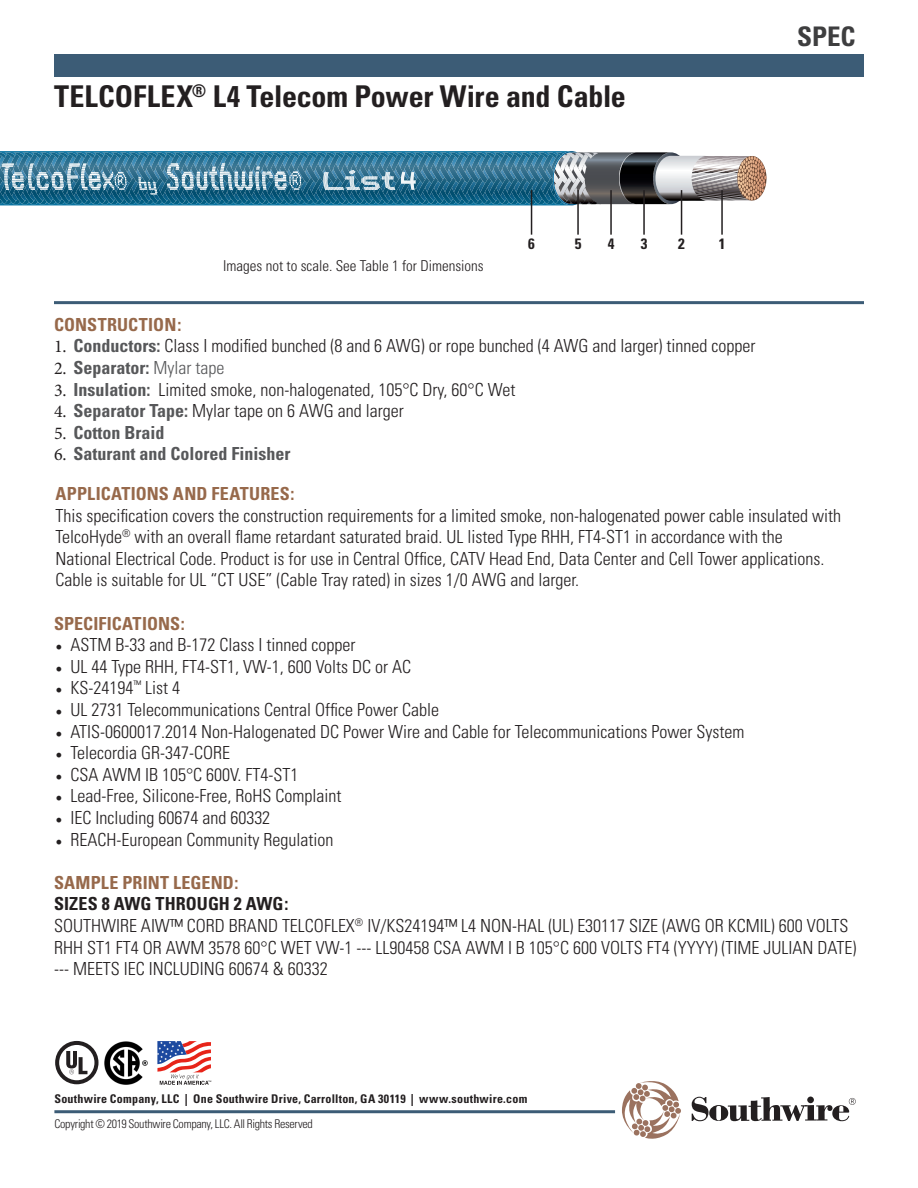
<style>
.page{position:relative;width:918px;height:1188px;background:#fff}
.page>*{position:absolute;margin:0;border:0;box-sizing:border-box;transform-origin:0 0}
.t1{font:700 condensed 30px "Univers";letter-spacing:-.005em;color:#231f20}
.t2{font:700 condensed 27px "Univers";color:#3e3e3f}
.t3{font:300 condensed 18px/21.6px "Univers LT Std";color:#231f20}
.t4{font:700 condensed 18px "Univers";letter-spacing:.01em;color:#97694b}
.t5{font:700 condensed 18px "Univers";color:#57585a}
.t6{font:700 condensed 18px "Univers";letter-spacing:.005em;color:#231f20}
.t7{font:300 condensed 15px "Univers LT Std";color:#231f20}
.t8{font:700 condensed 15px "Univers LT Std";color:#231f20}
.t9{font:700 condensed 12px "Univers";letter-spacing:.025em;color:#231f20}
.t10{font:300 condensed 12px "Univers LT Std";letter-spacing:-.02em;color:#231f20}
.t11{font:3.45px "Helvetica Neue LT Std";color:#231f20}
.s1{font-family:"Minion Pro";font-weight:400;font-stretch:normal}
.s2{font-family:"Univers";font-weight:700;color:#57585a}
.s3{font-family:"Minion Pro";font-weight:400;font-stretch:normal;color:#231f20}
.s4{font-weight:300}
</style>
<div class="page">
<svg style="left:622px;top:1081px;width:59px;height:58px"></svg>
<svg style="left:692px;top:1097px;width:164px;height:24px"></svg>
<hr style="left:54px;top:1110px;width:561px;height:3px;background:#3c5c76">
<div style="left:54px;top:55px;width:810px;height:22px;background:#3c5c76"></div>
<hr style="left:54px;top:301px;width:810px;height:3px;background:#3c5c76">
<svg style="left:55px;top:1041px;width:44px;height:43px"></svg>
<img style="left:104px;top:1041px;width:44px;height:44px">
<svg style="left:157px;top:1041px;width:54px;height:44px"></svg>
<svg style="left:0;top:151px;width:766px;height:54px;background:#528197"></svg>
<hr style="left:721px;top:190px;width:2px;height:45px;background:#231f20">
<hr style="left:681px;top:190px;width:1px;height:45px;background:#231f20">
<hr style="left:643px;top:190px;width:2px;height:45px;background:#231f20">
<hr style="left:610px;top:190px;width:2px;height:45px;background:#231f20">
<hr style="left:577px;top:190px;width:2px;height:45px;background:#231f20">
<hr style="left:531px;top:190px;width:1px;height:45px;background:#231f20">
<p class="t1" style="left:54px;top:78px;width:573px">TELCOFLEX<sup>®</sup> L4 Telecom Power Wire and Cable</p>
<p class="t7" style="left:223px;top:257px;width:262px">Images not to scale. See Table 1 for Dimensions</p>
<p class="t8" style="left:528px;top:234px;width:8px">6</p>
<p class="t8" style="left:575px;top:234px;width:8px">5</p>
<p class="t8" style="left:608px;top:234px;width:8px">4</p>
<p class="t8" style="left:641px;top:234px;width:8px">3</p>
<p class="t8" style="left:678px;top:234px;width:8px">2</p>
<p class="t8" style="left:719px;top:234px;width:8px">1</p>
<p class="t2" style="left:797px;top:20px;width:60px">SPEC</p>
<p class="t4" style="left:54px;top:313px;width:129px">CONSTRUCTION:</p>
<p class="t3" style="left:54px;top:335px;width:703px"><span class="s1">1.</span> <span class="s2">Conductors:</span> Class I modified bunched (8 and 6 AWG) or rope bunched (4 AWG and larger) tinned copper</p>
<p class="t5" style="left:54px;top:357px;width:172px"><span class="s3">2.</span> Separator: <span class="s4">Mylar tape</span></p>
<p class="t3" style="left:54px;top:378px;width:463px"><span class="s1">3.</span> <span class="s2">Insulation:</span> Limited smoke, non-halogenated, 105°C Dry, 60°C Wet</p>
<p class="t3" style="left:54px;top:400px;width:351px"><span class="s1">4.</span> <span class="s2">Separator Tape:</span> Mylar tape on 6 AWG and larger</p>
<p class="t5" style="left:54px;top:421px;width:112px"><span class="s3">5.</span> Cotton Braid</p>
<p class="t5" style="left:54px;top:443px;width:238px"><span class="s3">6.</span> Saturant and Colored Finisher</p>
<p class="t4" style="left:56px;top:483px;width:241px">APPLICATIONS AND FEATURES:</p>
<p class="t3" style="left:56px;top:504px;width:787px">This specification covers the construction requirements for a limited smoke, non-halogenated power cable insulated with</p>
<p class="t3" style="left:56px;top:526px;width:729px">TelcoHyde<sup>®</sup> with an overall flame retardant saturated braid. UL listed Type RHH, FT4-ST1 in accordance with the</p>
<p class="t3" style="left:56px;top:548px;width:770px">National Electrical Code. Product is for use in Central Office, CATV Head End, Data Center and Cell Tower applications.</p>
<p class="t3" style="left:56px;top:569px;width:525px">Cable is suitable for UL “CT USE” (Cable Tray rated) in sizes 1/0 AWG and larger.</p>
<p class="t4" style="left:54px;top:612px;width:132px">SPECIFICATIONS:</p>
<p class="t3" style="left:56px;top:634px;width:301px"><span class="s1">•</span> ASTM B-33 and B-172 Class I tinned copper</p>
<p class="t3" style="left:56px;top:656px;width:357px"><span class="s1">•</span> UL 44 Type RHH, FT4-ST1, VW-1, 600 Volts DC or AC</p>
<p class="t3" style="left:56px;top:677px;width:126px"><span class="s1">•</span> KS-24194<sup>™</sup> List 4</p>
<p class="t3" style="left:56px;top:699px;width:385px"><span class="s1">•</span> UL 2731 Telecommunications Central Office Power Cable</p>
<p class="t3" style="left:56px;top:720px;width:691px"><span class="s1">•</span> ATIS-0600017.2014 Non-Halogenated DC Power Wire and Cable for Telecommunications Power System</p>
<p class="t3" style="left:56px;top:742px;width:176px"><span class="s1">•</span> Telecordia GR-347-CORE</p>
<p class="t3" style="left:56px;top:764px;width:244px"><span class="s1">•</span> CSA AWM IB 105°C 600V. FT4-ST1</p>
<p class="t3" style="left:56px;top:785px;width:287px"><span class="s1">•</span> Lead-Free, Silicone-Free, RoHS Complaint</p>
<p class="t3" style="left:56px;top:807px;width:216px"><span class="s1">•</span> IEC Including 60674 and 60332</p>
<p class="t3" style="left:56px;top:828px;width:279px"><span class="s1">•</span> REACH-European Community Regulation</p>
<p class="t4" style="left:54px;top:871px;width:186px">SAMPLE PRINT LEGEND:</p>
<p class="t6" style="left:54px;top:893px;width:236px">SIZES 8 AWG THROUGH 2 AWG:</p>
<p class="t3" style="left:54px;top:915px;width:804px">SOUTHWIRE AIW™ CORD BRAND TELCOFLEX<sup>®</sup> IV/KS24194™ L4 NON-HAL (UL) E30117 SIZE (AWG OR KCMIL) 600 VOLTS<br>RHH ST1 FT4 OR AWM 3578 60°C WET VW-1 --- LL90458 CSA AWM I B 105°C 600 VOLTS FT4 (YYYY) (TIME JULIAN DATE) --- MEETS IEC INCLUDING 60674 &amp; 60332</p>
<p class="t11" style="left:208px;top:1080px;width:5px">™</p>
<p class="t9" style="left:54px;top:1091px;width:474px">Southwire Company, LLC | One Southwire Drive, Carrollton, GA 30119 | www.southwire.com</p>
<p class="t10" style="left:54px;top:1117px;width:260px">Copyright © 2019 Southwire Company, LLC. All Rights Reserved</p>
</div>
